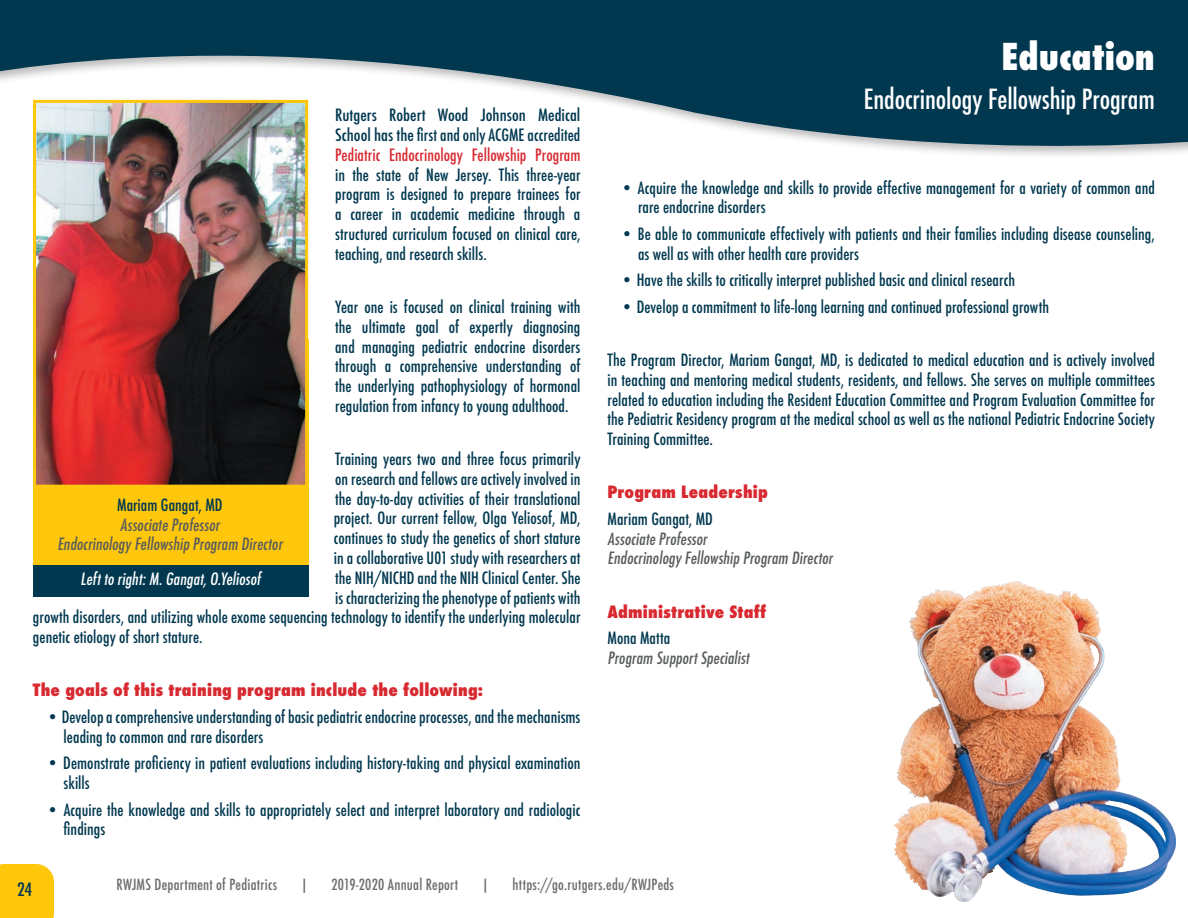
<style>
.page{position:relative;width:1188px;height:918px;background:#fff}
.page>*{position:absolute;margin:0;border:0;box-sizing:border-box;transform-origin:0 0}
.t1{font:800 condensed 36px "Futura";letter-spacing:.005em;color:#fff}
.t2{font:500 condensed 27px "Futura";letter-spacing:-.005em;color:#fff}
.t3{font:500 condensed 18px "Futura";color:#013850;scale:1.05 1}
.t4{font:500 condensed 16.5px/19.8px "Futura";letter-spacing:.005em;color:#013850}
.t5{font:500 condensed 16.5px/19.8px "Futura";color:#595c5d}
.t6{font:800 condensed 16.5px "Futura";letter-spacing:.01em;color:#d82930;scale:1.06 1}
.t7{font:500 condensed 16.5px/19.8px "Futura";letter-spacing:.005em;color:#013850;scale:1.06 1}
.t8{font:500 condensed 16.5px "Futura";color:#d82930}
.t9{font:500 condensed 16.5px "Futura";color:#fff}
.t10{font:500 condensed 15px "Futura";letter-spacing:.02em;color:#6c6d70}
</style>
<div class="page">
<svg style="left:0;top:0;width:1185px;height:160px;fill:#013850"></svg>
<hr style="left:1185px;top:0;width:3px;height:159px;background:#231f20;opacity:.3">
<svg style="left:1187px;top:0;width:1px;height:159px"></svg>
<div style="left:33px;top:340px;width:275px;height:228px;background:#fec70c"></div>
<img style="left:37px;top:104px;width:267px;height:380px">
<div style="left:33px;top:100px;width:275px;height:388px;border:3px solid #fec70c"></div>
<img style="left:894px;top:582px;width:281px;height:320px">
<div style="left:33px;top:565px;width:275px;height:31px;background:#013850"></div>
<div style="left:0;top:864px;width:54px;height:54px;background:#fec70c"></div>
<p class="t7" style="left:335px;top:105px;width:233px">Rutgers Robert Wood Johnson Medical<br>School has the first and only ACGME accredited</p>
<p class="t8" style="left:335px;top:144px;width:247px">Pediatric Endocrinology Fellowship Program</p>
<p class="t4" style="left:335px;top:165px;width:247px;text-align:justify">in the state of New Jersey. This three-year program is designed to prepare trainees for a career in academic medicine through a structured curriculum focused on clinical care, teaching, and research skills.</p>
<p class="t4" style="left:335px;top:297px;width:247px;text-align:justify">Year one is focused on clinical training with the ultimate goal of expertly diagnosing and managing pediatric endocrine disorders through a comprehensive understanding of the underlying pathophysiology of hormonal regulation from infancy to young adulthood.</p>
<p class="t4" style="left:335px;top:449px;width:247px">Training years two and three focus primarily</p>
<p class="t4" style="left:335px;top:469px;width:247px">on research and fellows are actively involved in</p>
<p class="t4" style="left:335px;top:489px;width:247px">the day-to-day activities of their translational</p>
<p class="t4" style="left:334px;top:509px;width:248px">project. Our current fellow, Olga Yeliosof, MD,</p>
<p class="t4" style="left:334px;top:528px;width:248px">continues to study the genetics of short stature</p>
<p class="t4" style="left:334px;top:548px;width:248px">in a collaborative U01 study with researchers at</p>
<p class="t4" style="left:335px;top:568px;width:247px">the NIH/NICHD and the NIH Clinical Center. She</p>
<p class="t4" style="left:335px;top:588px;width:247px">is characterizing the phenotype of patients with</p>
<p class="t4" style="left:33px;top:608px;width:549px">growth disorders, and utilizing whole exome sequencing technology to identify the underlying molecular</p>
<p class="t4" style="left:33px;top:627px;width:171px">genetic etiology of short stature.</p>
<p class="t6" style="left:33px;top:679px;width:426px">The goals of this training program include the following:</p>
<p class="t4" style="left:64px;top:707px;width:518px;text-indent:-17px">• Develop a comprehensive understanding of basic pediatric endocrine processes, and the mechanisms leading to common and rare disorders</p>
<p class="t4" style="left:64px;top:753px;width:518px;text-indent:-17px">• Demonstrate proficiency in patient evaluations including history-taking and physical examination skills</p>
<p class="t4" style="left:64px;top:800px;width:518px;text-indent:-17px">• Acquire the knowledge and skills to appropriately select and interpret laboratory and radiologic findings</p>
<p class="t4" style="left:117px;top:495px;width:107px">Mariam Gangat, MD</p>
<p class="t5" style="left:57px;top:515px;width:230px;text-align:center">Associate Professor<br>Endocrinology Fellowship Program Director</p>
<p class="t9" style="left:80px;top:569px;width:185px">Leftto right:M.Gangat,O.Yeliosof</p>
<h1 class="t1" style="left:1001px;top:32px;width:155px">Education</h1>
<h2 class="t2" style="left:864px;top:82px;width:293px">Endocrinology Fellowship Program</h2>
<p class="t4" style="left:638px;top:178px;width:518px;text-indent:-17px">• Acquire the knowledge and skills to provide effective management for a variety of common and rare endocrine disorders</p>
<p class="t4" style="left:638px;top:224px;width:518px;text-indent:-17px">• Be able to communicate effectively with patients and their families including disease counseling, as well as with other health care providers</p>
<p class="t4" style="left:621px;top:270px;width:396px">• Have the skills to critically interpret published basic and clinical research</p>
<p class="t4" style="left:621px;top:297px;width:430px">• Develop a commitment to life-long learning and continued professional growth</p>
<p class="t4" style="left:607px;top:350px;width:549px;text-align:justify">The Program Director, Mariam Gangat, MD, is dedicated to medical education and is actively involved in teaching and mentoring medical students, residents, and fellows. She serves on multiple committees related to education including the Resident Education Committee and Program Evaluation Committee for the Pediatric Residency program at the medical school as well as the national Pediatric Endocrine Society Training Committee.</p>
<p class="t6" style="left:607px;top:481px;width:153px">Program Leadership</p>
<p class="t4" style="left:607px;top:509px;width:107px">Mariam Gangat, MD</p>
<p class="t5" style="left:607px;top:529px;width:230px">Associate Professor<br>Endocrinology Fellowship Program Director</p>
<p class="t6" style="left:607px;top:600px;width:151px">Administrative Staff</p>
<p class="t4" style="left:607px;top:628px;width:64px">Mona Matta</p>
<p class="t5" style="left:607px;top:648px;width:146px">Program SupportSpecialist</p>
<p class="t3" style="left:17px;top:878px;width:16px">24</p>
<p class="t10" style="left:116px;top:875px;width:162px">RWJMS Department of Pediatrics</p>
<p class="t10" style="left:300px;top:875px;width:10px">|</p>
<p class="t10" style="left:331px;top:875px;width:128px">2019-2020 Annual Report</p>
<p class="t10" style="left:481px;top:875px;width:10px">|</p>
<p class="t10" style="left:513px;top:875px;width:163px">https://go.rutgers.edu/RWJPeds</p>
</div>
